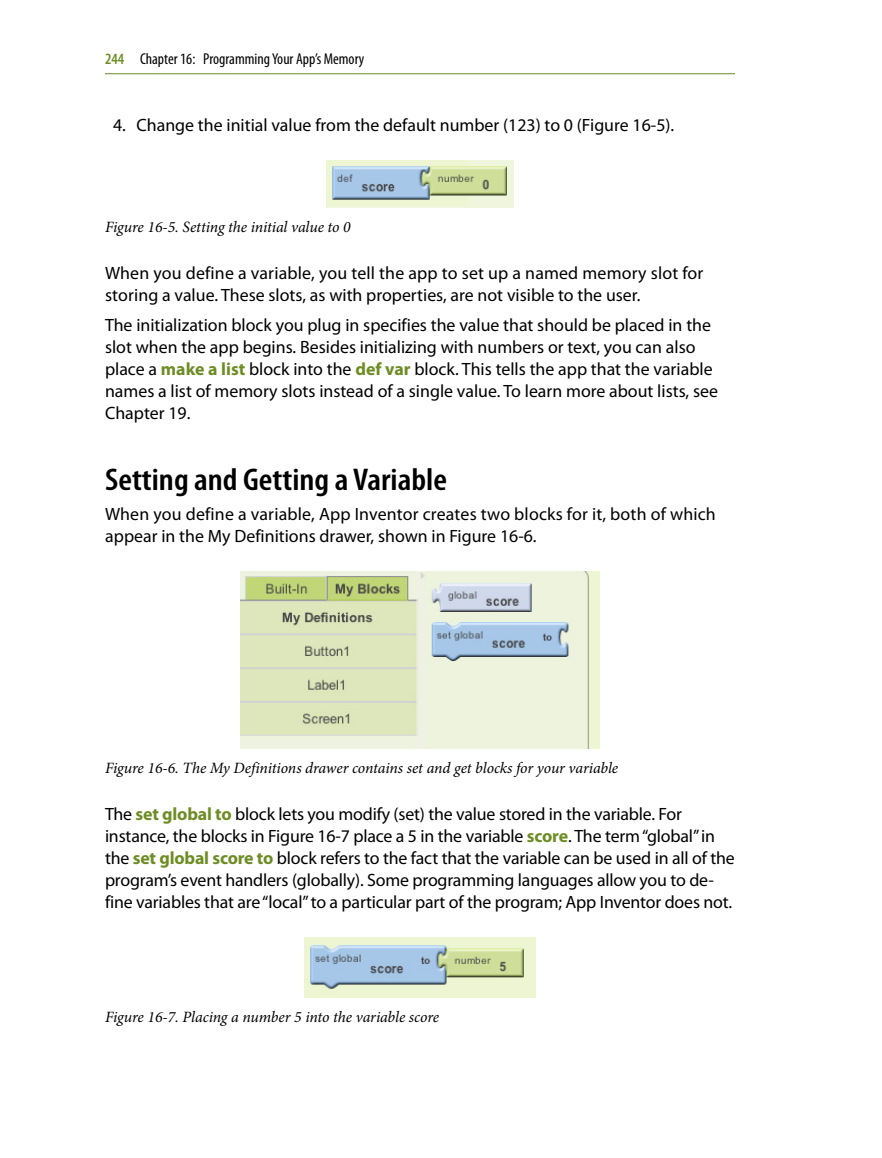
<style>
.page{position:relative;width:882px;height:1158px;background:#fff}
.page>*{position:absolute;margin:0;border:0;box-sizing:border-box;transform-origin:0 0}
.t1{font:600 condensed 31.5px "Myriad Pro";color:#000;scale:1.1 1}
.t2{font:17.85px/21.9px "Myriad Pro";color:#000}
.t3{font:italic 15.75px "Minion Pro";letter-spacing:-.01em;color:#000}
.t4{font:condensed 15.75px "Myriad Pro";color:#000}
.s1{font-weight:600;color:#6d8d24}
.s2{font-weight:700;color:#6d8d24}
</style>
<div class="page">
<hr style="left:105px;top:73px;width:630px;height:1px;background:#6d8d24">
<img style="left:326px;top:160px;width:188px;height:47px">
<img style="left:241px;top:572px;width:358px;height:176px">
<img style="left:304px;top:937px;width:232px;height:60px">
<p class="t4" style="left:105px;top:50px;width:261px"><span class="s1">244</span> Chapter 16: ProgrammingYour App’s Memory</p>
<p class="t2" style="left:113px;top:113px;width:563px">4. Change the initial value from the default number (123) to 0 (Figure 16-5).</p>
<p class="t3" style="left:105px;top:216px;width:247px">Figure 16-5. Setting the initial value to 0</p>
<p class="t2" style="left:105px;top:262px;width:600px">When you define a variable, you tell the app to set up a named memory slot for storing a value. These slots, as with properties, are not visible to the user.</p>
<p class="t2" style="left:105px;top:314px;width:614px">The initialization block you plug in specifies the value that should be placed in the slot when the app begins. Besides initializing with numbers or text, you can also place a <span class="s2">make a list</span> block into the <span class="s2">def var</span> block. This tells the app that the variable names a list of memory slots instead of a single value. To learn more about lists, see Chapter 19.</p>
<h1 class="t1" style="left:105px;top:460px;width:312px">Setting and Getting a Variable</h1>
<p class="t2" style="left:105px;top:503px;width:612px">When you define a variable, App Inventor creates two blocks for it, both of which appear in the My Definitions drawer, shown in Figure 16-6.</p>
<p class="t3" style="left:105px;top:757px;width:515px">Figure 16-6. The My Definitions drawer contains set and get blocks for your variable</p>
<p class="t2" style="left:105px;top:803px;width:631px">The <span class="s2">set global to</span> block lets you modify (set) the value stored in the variable. For instance, the blocks in Figure 16-7 place a 5 in the variable <span class="s2">score</span>. The term “global” in the <span class="s2">set global score to</span> block refers to the fact that the variable can be used in all of the program’s event handlers (globally). Some programming languages allow you to de&shy;fine variables that are “local” to a particular part of the program; App Inventor does not.</p>
<p class="t3" style="left:105px;top:1006px;width:336px">Figure 16-7. Placing a number 5 into the variable score</p>
</div>
